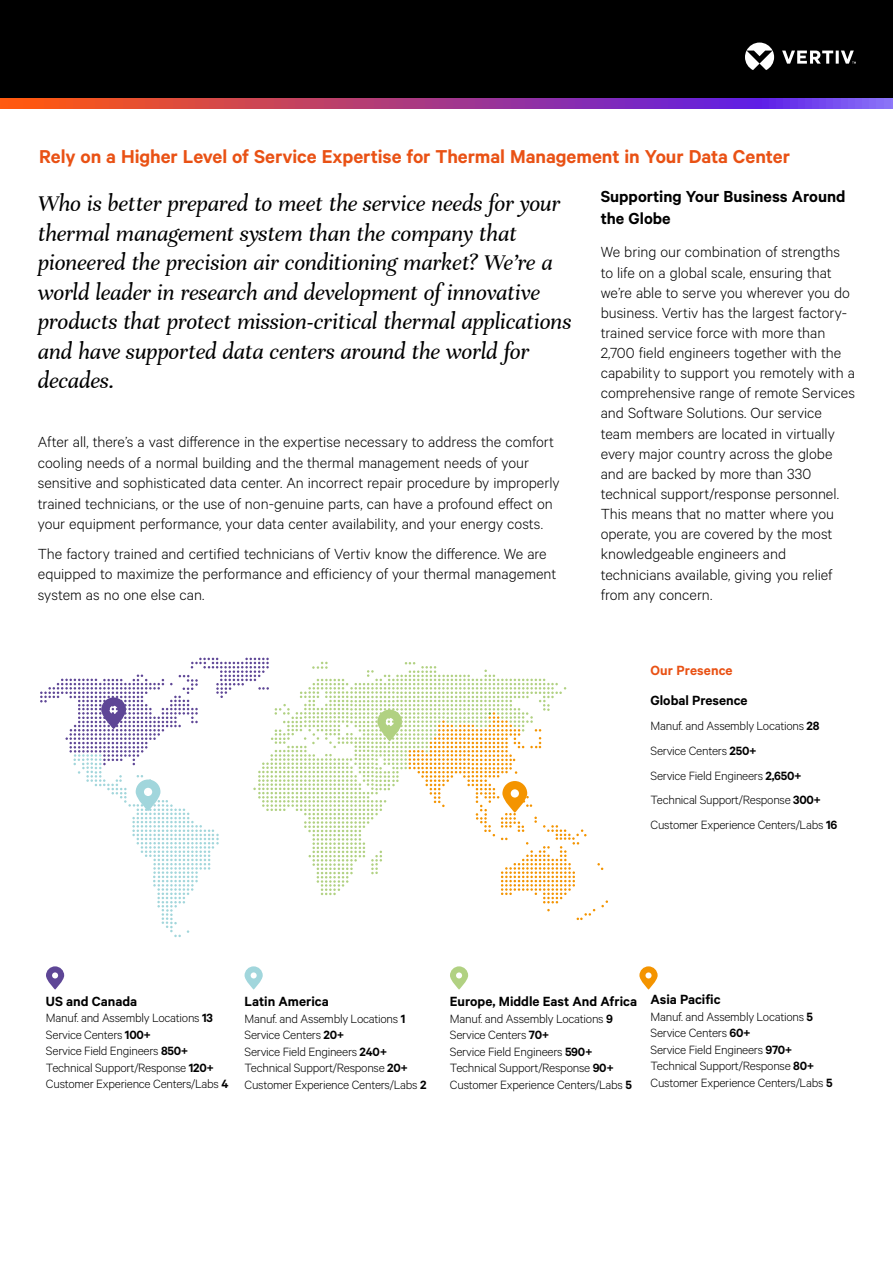
<style>
.page{position:relative;width:893px;height:1263px;background:#fff}
.page>*{position:absolute;margin:0;border:0;box-sizing:border-box;transform-origin:0 0}
.t1{font:italic 24px/29.5px "Unna";letter-spacing:-.01em;color:#000}
.t2{font:600 21px "Calibre";color:#e95114}
.t3{font:600 18px/21.9px "Calibre";color:#000}
.t4{font:300 16.5px/20.1px "Calibre";color:#000}
.t5{font:600 15px "Calibre";color:#000}
.t6{font:600 15px "Calibre";letter-spacing:.005em;color:#e95114}
.t7{font:300 13.5px/16.5px "Calibre";letter-spacing:-.02em;color:#000}
.s1{font-weight:600}
</style>
<div class="page">
<div style="left:0;top:0;width:893px;height:108px;background:#000"></div>
<svg style="left:0;top:98px;width:893px;height:11px"></svg>
<svg style="left:745px;top:43px;width:111px;height:27px"></svg>
<svg style="left:40px;top:658px;width:568px;height:279px"></svg>
<svg style="left:46px;top:966px;width:18px;height:23px"></svg>
<svg style="left:245px;top:966px;width:18px;height:23px"></svg>
<svg style="left:450px;top:966px;width:18px;height:23px"></svg>
<svg style="left:639px;top:966px;width:19px;height:23px"></svg>
<p class="t2" style="left:39px;top:144px;width:752px">Rely on a Higher Level of Service Expertise for Thermal Management in Your Data Center</p>
<p class="t1" style="left:38px;top:189px;width:535px">Who is better prepared to meet the service needs for your thermal management system than the company that pioneered the precision air conditioning market? We’re a world leader in research and development of innovative products that protect mission-critical thermal applications and have supported data centers around the world for decades.</p>
<p class="t3" style="left:601px;top:185px;width:246px">Supporting Your Business Around the Globe</p>
<p class="t4" style="left:601px;top:241px;width:256px">We bring our combination of strengths to life on a global scale, ensuring that we’re able to serve you wherever you do business. Vertiv has the largest factory&shy;trained service force with more than 2,700 field engineers together with the capability to support you remotely with a comprehensive range of remote Services and Software Solutions. Our service team members are located in virtually every major country across the globe and are backed by more than 330 technical support/response personnel.<br>This means that no matter where you operate, you are covered by the most knowledgeable engineers and technicians available, giving you relief from any concern.</p>
<p class="t4" style="left:38px;top:431px;width:523px;line-height:20.5px">After all, there’s a vast difference in the expertise necessary to address the comfort cooling needs of a normal building and the thermal management needs of your sensitive and sophisticated data center. An incorrect repair procedure by improperly trained technicians, or the use of non-genuine parts, can have a profound effect on your equipment performance, your data center availability, and your energy costs.</p>
<p class="t4" style="left:38px;top:543px;width:520px;line-height:20.5px">The factory trained and certified technicians of Vertiv know the difference. We are equipped to maximize the performance and efficiency of your thermal management system as no one else can.</p>
<p class="t6" style="left:650px;top:662px;width:84px">Our Presence</p>
<p class="t5" style="left:650px;top:692px;width:99px">Global Presence</p>
<p class="t7" style="left:650px;top:713px;width:188px;line-height:24.8px">Manuf. and Assembly Locations <span class="s1">28<br></span>Service Centers <span class="s1">250+<br></span>Service Field Engineers <span class="s1">2,650+<br></span>Technical Support/Response <span class="s1">300+<br></span>Customer Experience Centers/Labs <span class="s1">16</span></p>
<p class="t5" style="left:46px;top:992px;width:93px">US and Canada</p>
<p class="t7" style="left:46px;top:1009px;width:184px">Manuf. and Assembly Locations <span class="s1">13<br></span>Service Centers <span class="s1">100+<br></span>Service Field Engineers <span class="s1">850+<br></span>Technical Support/Response <span class="s1">120+<br></span>Customer Experience Centers/Labs <span class="s1">4</span></p>
<p class="t5" style="left:245px;top:992px;width:86px">Latin America</p>
<p class="t7" style="left:245px;top:1009px;width:183px">Manuf. and Assembly Locations <span class="s1">1<br></span>Service Centers <span class="s1">20+<br></span>Service Field Engineers <span class="s1">240+<br></span>Technical Support/Response <span class="s1">20+<br></span>Customer Experience Centers/Labs <span class="s1">2</span></p>
<p class="t5" style="left:450px;top:992px;width:189px">Europe, Middle East And Africa</p>
<p class="t7" style="left:450px;top:1009px;width:184px">Manuf. and Assembly Locations <span class="s1">9<br></span>Service Centers <span class="s1">70+<br></span>Service Field Engineers <span class="s1">590+<br></span>Technical Support/Response <span class="s1">90+<br></span>Customer Experience Centers/Labs <span class="s1">5</span></p>
<p class="t5" style="left:650px;top:990px;width:72px">Asia Pacific</p>
<p class="t7" style="left:650px;top:1007px;width:184px">Manuf. and Assembly Locations <span class="s1">5<br></span>Service Centers <span class="s1">60+<br></span>Service Field Engineers <span class="s1">970+<br></span>Technical Support/Response <span class="s1">80+<br></span>Customer Experience Centers/Labs <span class="s1">5</span></p>
</div>
